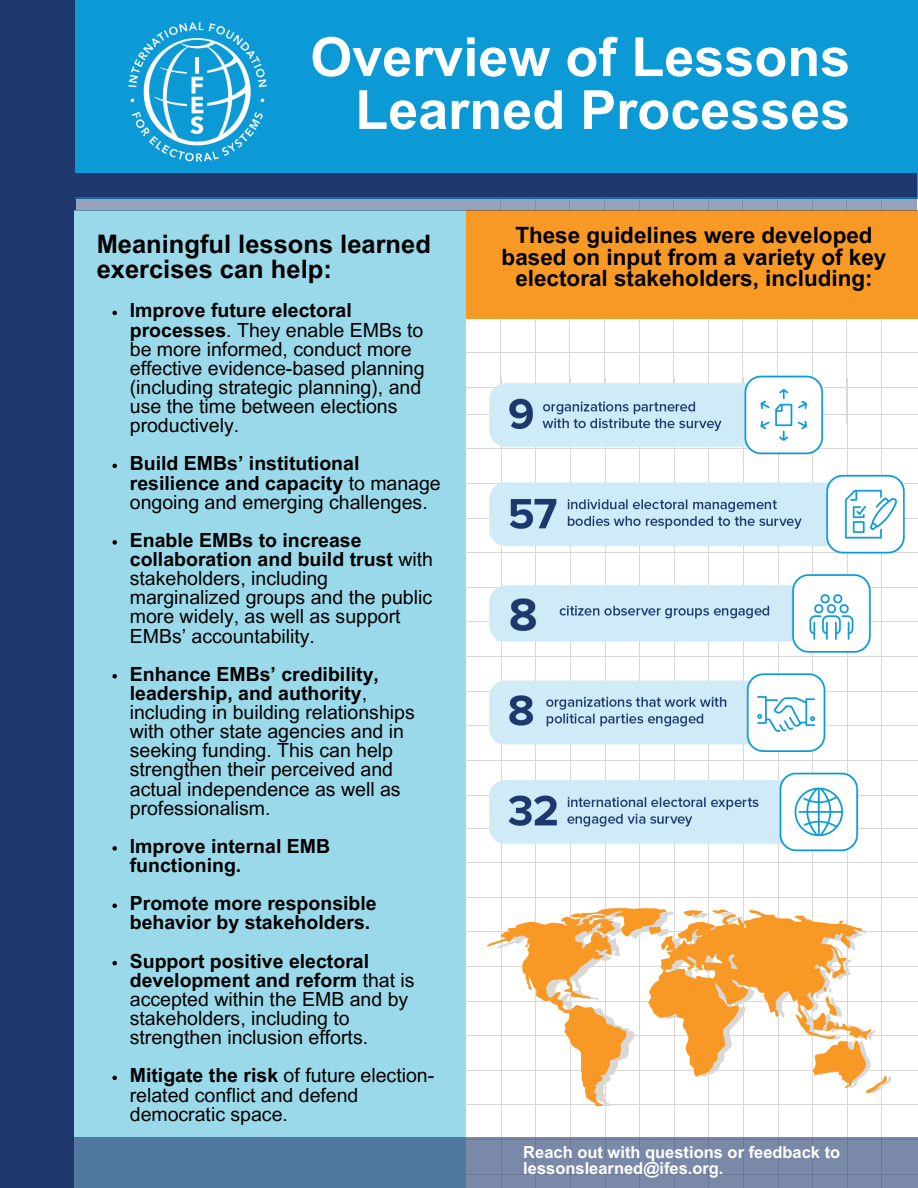
<style>
.page{position:relative;width:918px;height:1188px;background:#fff}
.page>*{position:absolute;margin:0;border:0;box-sizing:border-box;transform-origin:0 0}
.t1{font:700 54px/52.8px "Arial MT Pro";color:#fff;text-align:right}
.t2{font:700 25.5px/24.8px "Arial MT Pro";color:#000}
.t3{font:700 22.5px/21.3px "Arial MT Pro";color:#000;text-align:center}
.t4{font:19.5px/19.2px "Arial MT Pro";color:#000}
.t5{font:700 19.5px/19.2px "Arial MT Pro";color:#000}
.t6{font:700 16.5px "Arial MT Pro";color:#fff}
.s1{font-weight:700}
.s2{font-weight:400}
</style>
<div class="page">
<div style="left:0;top:0;width:76px;height:1188px;background:#1e376c"></div>
<hr style="left:500px;top:0;width:1px;height:423px;background:#dad8d6">
<hr style="left:535px;top:0;width:1px;height:423px;background:#dad8d6">
<hr style="left:569px;top:0;width:1px;height:423px;background:#dad8d6">
<hr style="left:604px;top:0;width:1px;height:423px;background:#dad8d6">
<hr style="left:639px;top:0;width:1px;height:423px;background:#dad8d6">
<hr style="left:673px;top:0;width:1px;height:423px;background:#dad8d6">
<hr style="left:708px;top:0;width:1px;height:423px;background:#dad8d6">
<hr style="left:743px;top:0;width:1px;height:423px;background:#dad8d6">
<hr style="left:777px;top:0;width:1px;height:423px;background:#dad8d6">
<hr style="left:812px;top:0;width:1px;height:423px;background:#dad8d6">
<hr style="left:846px;top:0;width:1px;height:423px;background:#dad8d6">
<hr style="left:881px;top:0;width:1px;height:423px;background:#dad8d6">
<div style="left:75px;top:0;width:843px;height:199px;background:#0c9ad6"></div>
<div style="left:459px;top:210px;width:459px;height:108px;background:#f79924"></div>
<div style="left:74px;top:210px;width:392px;height:978px;background:#9ad9e9"></div>
<hr style="left:501px;top:792px;width:1px;height:396px;background:#dad8d6">
<hr style="left:535px;top:792px;width:1px;height:396px;background:#dad8d6">
<hr style="left:570px;top:792px;width:1px;height:396px;background:#dad8d6">
<hr style="left:605px;top:792px;width:1px;height:396px;background:#dad8d6">
<hr style="left:639px;top:792px;width:1px;height:396px;background:#dad8d6">
<hr style="left:674px;top:792px;width:1px;height:396px;background:#dad8d6">
<hr style="left:708px;top:792px;width:1px;height:396px;background:#dad8d6">
<hr style="left:743px;top:792px;width:1px;height:396px;background:#dad8d6">
<hr style="left:778px;top:792px;width:1px;height:396px;background:#dad8d6">
<hr style="left:812px;top:792px;width:1px;height:396px;background:#dad8d6">
<hr style="left:847px;top:792px;width:1px;height:396px;background:#dad8d6">
<hr style="left:881px;top:792px;width:1px;height:396px;background:#dad8d6">
<hr style="left:466px;top:897px;width:452px;height:1px;background:#dad8d6">
<hr style="left:466px;top:931px;width:452px;height:1px;background:#dad8d6">
<hr style="left:466px;top:966px;width:452px;height:1px;background:#dad8d6">
<hr style="left:466px;top:1001px;width:452px;height:1px;background:#dad8d6">
<hr style="left:466px;top:1035px;width:452px;height:1px;background:#dad8d6">
<hr style="left:466px;top:1070px;width:452px;height:1px;background:#dad8d6">
<hr style="left:466px;top:1105px;width:452px;height:1px;background:#dad8d6">
<img style="left:465px;top:345px;width:453px;height:518px">
<div style="left:74px;top:174px;width:843px;height:23px;background:#1e376c"></div>
<svg style="left:74px;top:1137px;width:844px;height:51px;background:#6681a3"></svg>
<svg style="left:487px;top:908px;width:405px;height:198px"></svg>
<img style="left:92px;top:22px;width:210px;height:152px">
<svg style="left:75px;top:197px;width:842px;height:13px;background:#8198b6"></svg>
<img style="left:497px;top:593px;width:53px;height:48px">
<svg style="left:112px;top:311px;width:5px;height:4px"></svg>
<svg style="left:112px;top:464px;width:5px;height:4px"></svg>
<svg style="left:112px;top:540px;width:5px;height:5px"></svg>
<svg style="left:112px;top:674px;width:5px;height:5px"></svg>
<svg style="left:112px;top:846px;width:5px;height:5px"></svg>
<svg style="left:112px;top:904px;width:5px;height:4px"></svg>
<svg style="left:112px;top:961px;width:5px;height:4px"></svg>
<svg style="left:112px;top:1076px;width:5px;height:4px"></svg>
<p class="t1" style="left:310px;top:37px;width:542px">Overview of Lessons<br>Learned Processes</p>
<h2 class="t2" style="left:97px;top:235px;width:336px">Meaningful lessons learned exercises can help:</h2>
<h4 class="t4" style="left:130px;top:303px;width:296px"><span class="s1">Improve future electoral processes</span>. They enable EMBs to be more informed, conduct more effective evidence-based planning (including strategic planning), and use the time between elections productively.</h4>
<h4 class="t5" style="left:130px;top:456px;width:312px">Build EMBs’ institutional resilience and capacity <span class="s2">to manage ongoing and emerging challenges.</span></h4>
<h4 class="t4" style="left:130px;top:533px;width:305px"><span class="s1">Enable EMBs to increase collaboration and build trust</span> with stakeholders, including marginalized groups and the public more widely, as well as support<br>EMBs’ accountability.</h4>
<h4 class="t4" style="left:130px;top:667px;width:286px"><span class="s1">Enhance EMBs’ credibility, leadership, and authority</span>, including in building relationships with other state agencies and in seeking funding. This can help strengthen their perceived and actual independence as well as professionalism.</h4>
<h4 class="t5" style="left:130px;top:839px;width:202px">Improve internal EMB functioning.</h4>
<h4 class="t5" style="left:130px;top:896px;width:248px">Promote more responsible behavior by stakeholders.</h4>
<h4 class="t4" style="left:130px;top:954px;width:286px"><span class="s1">Support positive electoral development and reform</span> that is accepted within the EMB and by stakeholders, including to strengthen inclusion efforts.</h4>
<h4 class="t4" style="left:130px;top:1068px;width:306px"><span class="s1">Mitigate the risk</span> of future election&shy;related conflict and defend democratic space.</h4>
<h3 class="t3" style="left:502px;top:228px;width:386px">These guidelines were developed based on input from a variety of key electoral stakeholders, including:</h3>
<p class="t6" style="left:523px;top:1146px;width:319px">Reach out with questions or feedback to</p>
<p class="t6" style="left:523px;top:1162px;width:202px">lessonslearned@ifes.org.</p>
</div>
